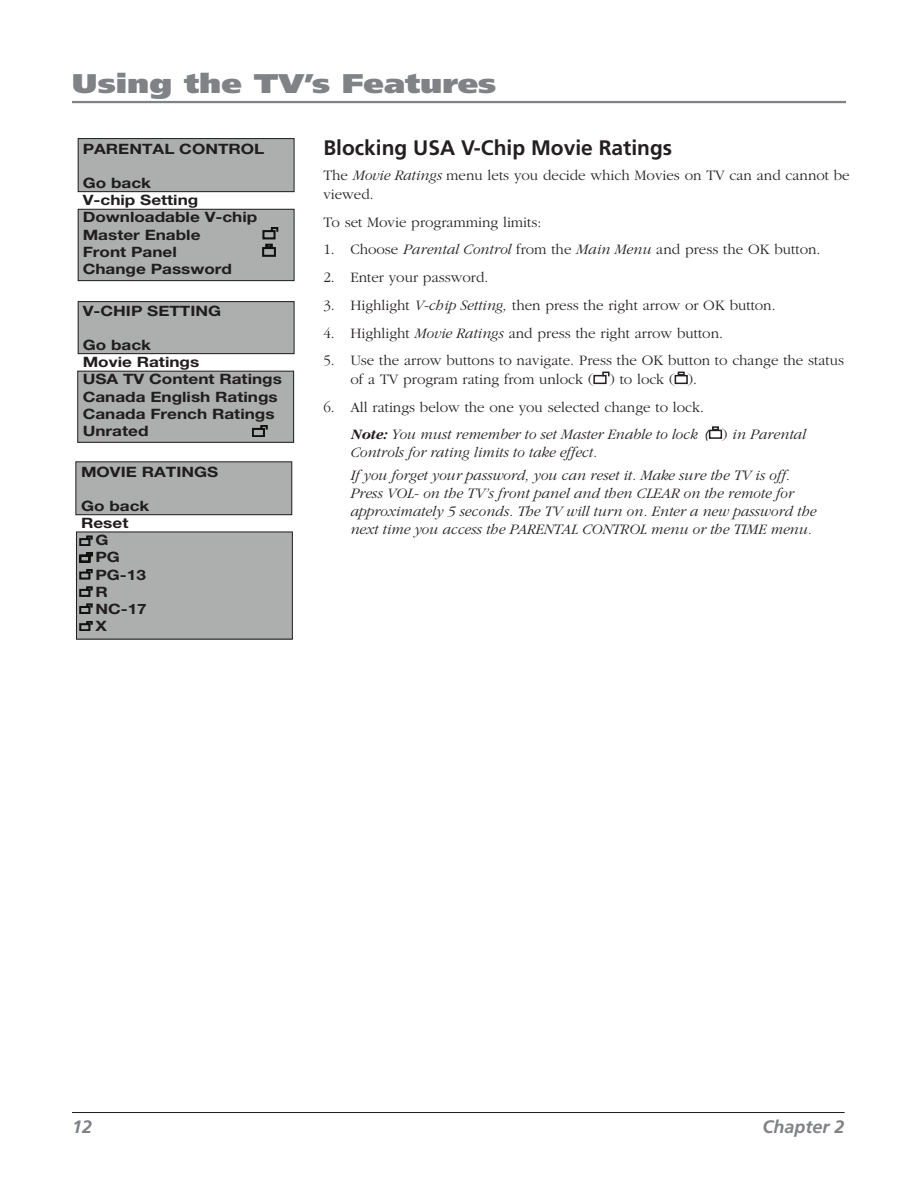
<style>
.page{position:relative;width:918px;height:1188px;background:#fff}
.page>*{position:absolute;margin:0;border:0;box-sizing:border-box;transform-origin:0 0}
.t1{font:900 27px "Frutiger";color:#808285;scale:1.2 1}
.t2{font:700 21px "Frutiger";color:#231f20}
.t3{font:italic 700 18px "Frutiger";color:#808285}
.t4{font:300 15px/18.8px "Garamond";color:#231f20}
.t5{font:italic 300 15px/18px "Garamond";color:#231f20}
.t6{font:700 14.25px/17.1px "Helvetica Neue";color:#201d1e;scale:1.2 1}
.s1{font-style:italic}
.s2{font-weight:700;font-style:italic}
.s3{font-family:"Frutiger";font-weight:400;font-style:italic;font-size:12px}
</style>
<div class="page">
<div style="left:593px;top:375px;width:14px;height:9px;border:2px solid #231f20"></div>
<div style="left:602px;top:372px;width:8px;height:5px;border:2px solid #231f20"></div>
<div style="left:675px;top:375px;width:13px;height:9px;border:2px solid #231f20"></div>
<svg style="left:678px;top:372px;width:7px;height:4px"></svg>
<div style="left:709px;top:430px;width:13px;height:9px;border:2px solid #231f20"></div>
<svg style="left:712px;top:426px;width:7px;height:4px"></svg>
<div style="left:78px;top:209px;width:216px;height:72px;background:#adaeae"></div>
<div style="left:78px;top:209px;width:216px;height:72px;border:1px solid #201d1e"></div>
<div style="left:78px;top:139px;width:216px;height:53px;background:#adaeae"></div>
<div style="left:78px;top:138px;width:216px;height:54px;border:1px solid #201d1e"></div>
<svg style="left:262px;top:227px;width:16px;height:30px"></svg>
<div style="left:78px;top:371px;width:216px;height:71px;background:#adaeae"></div>
<div style="left:77px;top:371px;width:217px;height:72px;border:1px solid #201d1e"></div>
<div style="left:78px;top:302px;width:216px;height:52px;background:#adaeae"></div>
<div style="left:78px;top:301px;width:216px;height:53px;border:1px solid #201d1e"></div>
<svg style="left:252px;top:425px;width:15px;height:12px"></svg>
<div style="left:76px;top:532px;width:216px;height:107px;background:#adaeae"></div>
<div style="left:76px;top:532px;width:217px;height:107px;border:1px solid #201d1e"></div>
<div style="left:76px;top:462px;width:216px;height:53px;background:#adaeae"></div>
<div style="left:76px;top:462px;width:216px;height:53px;border:1px solid #201d1e"></div>
<svg style="left:80px;top:536px;width:12px;height:10px"></svg>
<svg style="left:80px;top:553px;width:12px;height:9px"></svg>
<svg style="left:80px;top:569px;width:12px;height:10px"></svg>
<svg style="left:80px;top:587px;width:12px;height:9px"></svg>
<svg style="left:80px;top:604px;width:12px;height:10px"></svg>
<svg style="left:80px;top:621px;width:12px;height:10px"></svg>
<hr style="left:72px;top:101px;width:774px;height:2px;background:#808285">
<hr style="left:72px;top:1112px;width:773px;height:1px;background:#231f20">
<h1 class="t1" style="left:72px;top:67px;width:355px">Using the TV’s Features</h1>
<p class="t6" style="left:83px;top:140px;width:153px">PARENTAL CONTROL</p>
<p class="t6" style="left:83px;top:174px;width:147px">Go back<br>V-chip Setting<br>Downloadable V-chip<br>Master Enable<br>Front Panel<br>Change Password</p>
<p class="t6" style="left:83px;top:302px;width:117px">V-CHIP SETTING</p>
<p class="t6" style="left:83px;top:336px;width:168px">Go back<br>Movie Ratings<br>USA TV Content Ratings<br>Canada English Ratings<br>Canada French Ratings<br>Unrated</p>
<p class="t6" style="left:81px;top:463px;width:116px">MOVIE RATINGS</p>
<p class="t6" style="left:81px;top:497px;width:58px">Go back</p>
<p class="t6" style="left:81px;top:514px;width:41px">Reset</p>
<p class="t6" style="left:95px;top:531px;width:12px">G</p>
<p class="t6" style="left:95px;top:548px;width:22px">PG</p>
<p class="t6" style="left:95px;top:566px;width:44px">PG-13</p>
<p class="t6" style="left:95px;top:583px;width:12px">R</p>
<p class="t6" style="left:95px;top:600px;width:44px">NC-17</p>
<p class="t6" style="left:95px;top:617px;width:11px">X</p>
<h2 class="t2" style="left:323px;top:136px;width:350px">Blocking USA V-Chip Movie Ratings</h2>
<p class="t4" style="left:323px;top:166px;width:528px">The <span class="s1">Movie Ratings</span> menu lets you decide which Movies on TV can and cannot be viewed.</p>
<p class="t4" style="left:323px;top:213px;width:219px">To set Movie programming limits:</p>
<p class="t4" style="left:323px;top:241px;width:499px">1. Choose <span class="s1">Parental Control</span> from the <span class="s1">Main Menu</span> and press the OK button.</p>
<p class="t4" style="left:323px;top:268px;width:166px">2. Enter your password.</p>
<p class="t4" style="left:323px;top:296px;width:454px">3. Highlight <span class="s1">V-chip Setting,</span> then press the right arrow or OK button.</p>
<p class="t4" style="left:323px;top:324px;width:401px">4. Highlight <span class="s1">Movie Ratings</span> and press the right arrow button.</p>
<p class="t4" style="left:350px;top:352px;width:495px;text-indent:-27px">5. Use the arrow buttons to navigate. Press the OK button to change the status of a TV program rating from unlock ( ) to lock ( ).</p>
<p class="t4" style="left:350px;top:394px;width:457px;line-height:27px;text-indent:-27px">6. All ratings below the one you selected change to lock.<br><span class="s2">Note:</span> <span class="s1">You must remember to set Master Enable to lock</span> <span class="s3">(</span> ) <span class="s1">in Parental</span></p>
<p class="t5" style="left:350px;top:441px;width:441px;line-height:23.4px">Controls for rating limits to take effect.<br>If you forget your password, you can reset it. Make sure the TV is off.</p>
<p class="t5" style="left:350px;top:485px;width:467px">Press VOL- on the TV’s front panel and then CLEAR on the remote for approximately 5 seconds. The TV will turn on. Enter a new password the next time you access the PARENTAL CONTROL menu or the TIME menu.</p>
<p class="t3" style="left:72px;top:1116px;width:21px">12</p>
<p class="t3" style="left:763px;top:1116px;width:83px">Chapter 2</p>
</div>
